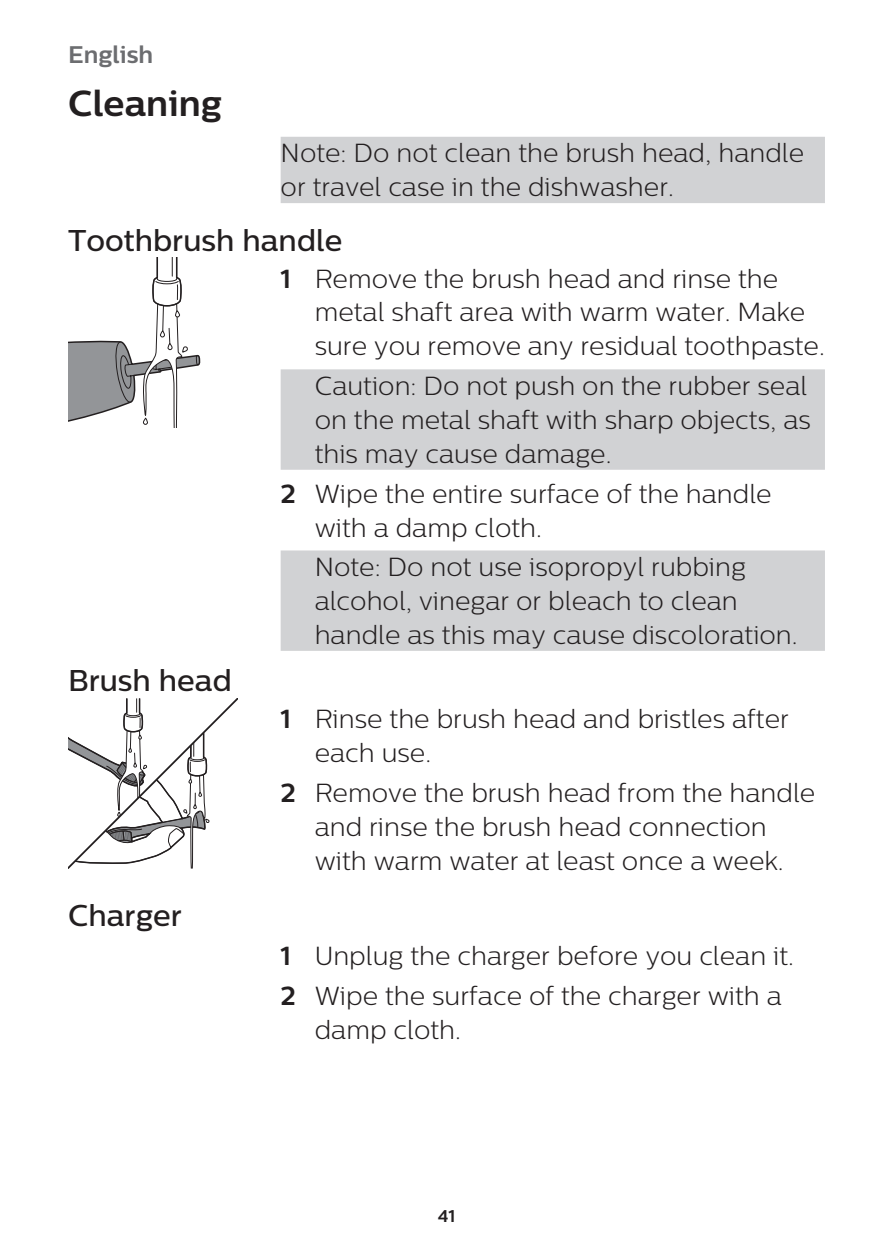
<style>
.page{position:relative;width:893px;height:1259px;background:#fff}
.page>*{position:absolute;margin:0;border:0;box-sizing:border-box;transform-origin:0 0}
.t1{font:700 36px "Centrale Sans";color:#231f20}
.t2{font:500 30px "Centrale Sans";color:#231f20}
.t3{font:300 26.1px/33.9px "Centrale Sans";color:#231f20}
.t4{font:700 24px "Centrale Sans";color:#6c6d70}
.t5{font:700 17.1px "Centrale Sans";color:#231f20}
.s1{font-weight:700}
</style>
<div class="page">
<div style="left:281px;top:137px;width:544px;height:66px;background:#d1d2d4"></div>
<div style="left:281px;top:369px;width:544px;height:101px;background:#d1d2d4"></div>
<div style="left:281px;top:550px;width:544px;height:101px;background:#d1d2d4"></div>
<svg style="left:68px;top:258px;width:133px;height:170px"></svg>
<svg style="left:68px;top:698px;width:170px;height:170px"></svg>
<p class="t4" style="left:68px;top:40px;width:87px">English</p>
<h1 class="t1" style="left:68px;top:81px;width:156px">Cleaning</h1>
<p class="t3" style="left:281px;top:136px;width:525px">Note: Do not clean the brush head, handle or travel case in the dishwasher.</p>
<p class="t2" style="left:68px;top:222px;width:276px">Toothbrush handle</p>
<p class="t3" style="left:315px;top:261px;width:512px;text-indent:-34px"><span class="s1">1</span> Remove the brush head and rinse the metal shaft area with warm water. Make sure you remove any residual toothpaste.</p>
<p class="t3" style="left:315px;top:369px;width:498px">Caution: Do not push on the rubber seal on the metal shaft with sharp objects, as this may cause damage.</p>
<p class="t3" style="left:315px;top:476px;width:458px;text-indent:-34px"><span class="s1">2</span> Wipe the entire surface of the handle with a damp cloth.</p>
<p class="t3" style="left:315px;top:550px;width:485px">Note: Do not use isopropyl rubbing alcohol, vinegar or bleach to clean handle as this may cause discoloration.</p>
<p class="t2" style="left:68px;top:663px;width:165px">Brush head</p>
<p class="t3" style="left:315px;top:701px;width:476px;text-indent:-34px"><span class="s1">1</span> Rinse the brush head and bristles after each use.</p>
<p class="t3" style="left:281px;top:775px;width:536px;text-align:center"><span class="s1">2</span> Remove the brush head from the handle and rinse the brush head connection<br>with warm water at least once a week.</p>
<p class="t2" style="left:68px;top:897px;width:115px">Charger</p>
<p class="t3" style="left:281px;top:936px;width:515px;line-height:39.6px"><span class="s1">1</span> Unplug the charger before you clean it.<br><span class="s1">2</span> Wipe the surface of the charger with a</p>
<p class="t3" style="left:315px;top:1012px;width:148px">damp cloth.</p>
<p class="t5" style="left:438px;top:1206px;width:19px">41</p>
</div>
